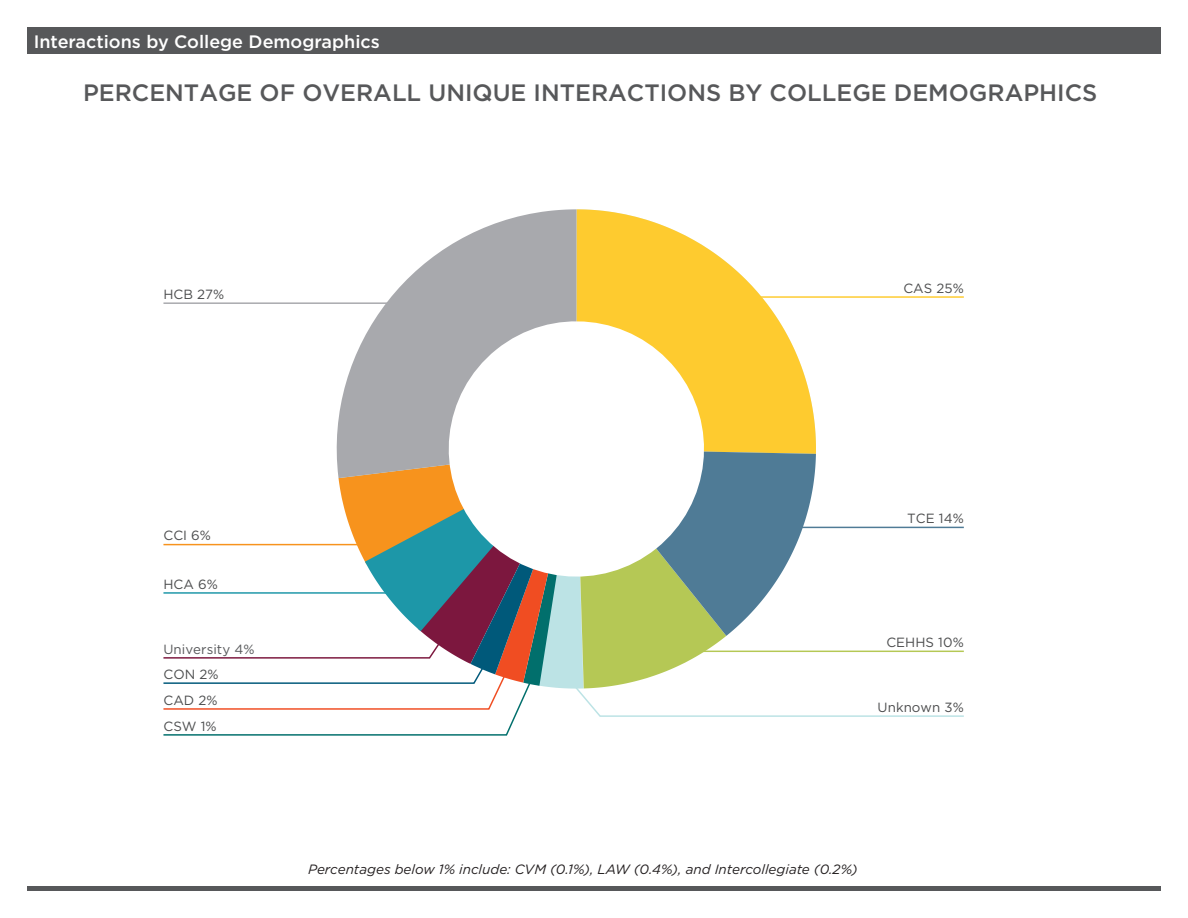
<style>
.page{position:relative;width:1188px;height:918px;background:#fff}
.page>*{position:absolute;margin:0;border:0;box-sizing:border-box;transform-origin:0 0}
.t1{font:500 23.7px "Gotham";color:#57585a}
.t2{font:500 18px "Gotham";color:#fff}
.t3{font:italic 13.5px "Gotham";color:#231f20}
.t4{font:13.35px "Gotham";letter-spacing:.005em;color:#4b4c4d}
.t5{font:13.35px "Gotham";letter-spacing:.005em;color:#57585a}
</style>
<div class="page">
<hr style="left:163px;top:302px;width:248px;height:2px;background:#a8a9ad">
<hr style="left:657px;top:296px;width:307px;height:2px;background:#fecb2f">
<svg style="left:577px;top:209px;width:239px;height:240px;fill:#fecb2f"></svg>
<svg style="left:677px;top:232px;width:32px;height:18px"></svg>
<svg style="left:599px;top:210px;width:53px;height:12px"></svg>
<svg style="left:323px;top:209px;width:254px;height:240px;fill:#a8a9ad"></svg>
<svg style="left:163px;top:449px;width:801px;height:287px"></svg>
<svg style="left:433px;top:305px;width:287px;height:288px"></svg>
<hr style="left:27px;top:887px;width:1134px;height:4px;background:#57585a">
<div style="left:27px;top:27px;width:1134px;height:27px;background:#57585a"></div>
<p class="t2" style="left:34px;top:30px;width:348px">Interactions by College Demographics</p>
<p class="t1" style="left:83px;top:77px;width:1016px">PERCENTAGE OF OVERALL UNIQUE INTERACTIONS BY COLLEGE DEMOGRAPHICS</p>
<p class="t4" style="left:163px;top:286px;width:62px">HCB 27%</p>
<p class="t4" style="left:903px;top:279px;width:62px">CAS 25%</p>
<p class="t4" style="left:163px;top:527px;width:49px">CCI 6%</p>
<p class="t4" style="left:163px;top:575px;width:56px">HCA 6%</p>
<p class="t5" style="left:163px;top:640px;width:93px">University 4%</p>
<p class="t4" style="left:163px;top:666px;width:57px">CON 2%</p>
<p class="t4" style="left:163px;top:691px;width:56px">CAD 2%</p>
<p class="t4" style="left:163px;top:717px;width:55px">CSW 1%</p>
<p class="t4" style="left:907px;top:510px;width:58px">TCE 14%</p>
<p class="t4" style="left:886px;top:634px;width:79px">CEHHS 10%</p>
<p class="t4" style="left:878px;top:698px;width:88px">Unknown 3%</p>
<p class="t3" style="left:308px;top:860px;width:551px">Percentages below 1% include: CVM (0.1%), LAW (0.4%), and Intercollegiate (0.2%)</p>
</div>
